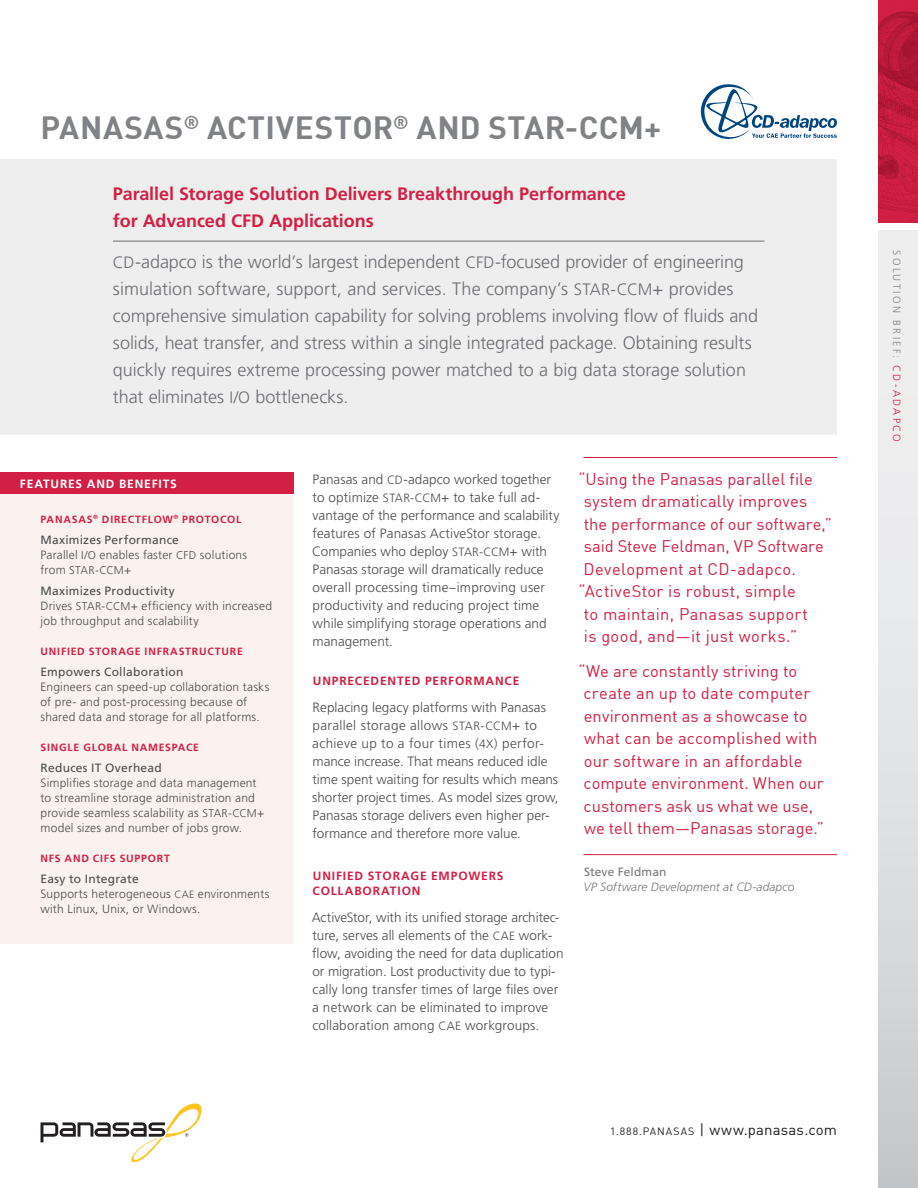
<style>
.page{position:relative;width:918px;height:1188px;background:#fff}
.page>*{position:absolute;margin:0;border:0;box-sizing:border-box;transform-origin:0 0}
.FRONT_Title{font:700 31.5px "DIN";letter-spacing:.02em;color:#808285}
.Intro_Body{font:300 18px/27px "Frutiger";letter-spacing:-.005em;color:#6c6d70}
.Intro_Header{font:700 18px/27px "Frutiger";letter-spacing:-.005em;color:#d12043}
.t1{font:16.5px/22.5px "DIN";letter-spacing:.01em;color:#d12043}
.t2{font:15px "DIN";letter-spacing:.01em;color:#231f20}
.t3{font:300 13.5px/18px "Frutiger";letter-spacing:.005em;color:#4b4c4d}
.Sidebar_body{font:300 12px/15px "Frutiger";letter-spacing:.015em;color:#4b4c4d}
.t4{font:700 12px/15px "Frutiger";letter-spacing:.07em;color:#d12043}
.Sidebar_Headline_2{font:300 12px/15px "Frutiger";letter-spacing:.015em;color:#4b4c4d}
.Author_Job_Title{font:italic 300 12px "Frutiger";letter-spacing:.01em;color:#76787b}
.Sidebar_body-2{font:12px "Frutiger";letter-spacing:.025em;color:#4b4c4d}
.t5{font:700 12px "Frutiger";letter-spacing:.07em;color:#fff}
.Author{font:12px "Frutiger";letter-spacing:.01em;color:#76787b}
.Sidebar_Headline_2-2{font:300 11.25px "Frutiger";letter-spacing:-.005em;color:#4b4c4d}
.Sidebar_body-3{font:700 10.5px "Frutiger";letter-spacing:.075em;color:#d12043}
.Sidebar_Headline_2-3{font:700 10.5px "Frutiger";letter-spacing:.07em;color:#d12043}
.t6{font:300 10.5px "Frutiger";letter-spacing:.225em;color:#808285}
.s1{font-size:16.5px}
.s2{font-weight:400}
.s3{font-size:11.25px}
.s4{font-size:12px}
.s5{font-size:10.5px}
.s6{color:#d12043}
</style>
<div class="page">
<div style="left:879px;top:231px;width:39px;height:957px;background:linear-gradient(to bottom,#f6f6f7,#cccdcf)"></div>
<img style="left:879px;top:0;width:39px;height:222px">
<svg style="left:40px;top:1103px;width:162px;height:59px"></svg>
<hr style="left:584px;top:457px;width:253px;height:1px;background:#d12043">
<hr style="left:584px;top:854px;width:253px;height:1px;background:#d12043">
<div style="left:0;top:159px;width:837px;height:275px;background:#eeeeef"></div>
<hr style="left:113px;top:241px;width:651px;height:1px;background:#6c6d70">
<div style="left:0;top:493px;width:294px;height:451px;background:#fbf2ef"></div>
<div style="left:0;top:472px;width:294px;height:22px;background:#d12043"></div>
<svg style="left:701px;top:84px;width:136px;height:55px"></svg>
<p class="FRONT_Title" style="left:40px;top:107px;width:622px">PANASAS<sup>®</sup> ACTIVESTOR<sup>®</sup> AND STAR-CCM+</p>
<p class="Intro_Header" style="left:113px;top:181px;width:514px">Parallel Storage Solution Delivers Breakthrough Performance for Advanced CFD Applications</p>
<p class="Intro_Body" style="left:113px;top:248px;width:647px"><span class="s1">CD</span>-adapco is the world’s largest independent <span class="s1">CFD</span>-focused provider of engineering simulation software, support, and services. The company’s <span class="s1">STAR-CCM</span>+ provides comprehensive simulation capability for solving problems involving flow of fluids and solids, heat transfer, and stress within a single integrated package. Obtaining results quickly requires extreme processing power matched to a big data storage solution that eliminates <span class="s1">I/O</span> bottlenecks.</p>
<p class="t5" style="left:20px;top:477px;width:159px">FEATURES AND BENEFITS</p>
<p class="Sidebar_Headline_2-3" style="left:40px;top:513px;width:202px">PANASAS<sup>®</sup> DIRECTFLOW<sup>®</sup> PROTOCOL</p>
<p class="Sidebar_Headline_2" style="left:40px;top:532px;width:208px"><span class="s2">Maximizes Performance<br></span>Parallel <span class="s3">I/O</span> enables faster <span class="s3">CFD</span> solutions</p>
<p class="Sidebar_Headline_2-2" style="left:40px;top:564px;width:92px"><span class="s4">from</span> STAR-CCM<span class="s4">+</span></p>
<p class="Sidebar_body-2" style="left:40px;top:584px;width:136px">Maximizes Productivity</p>
<p class="Sidebar_body" style="left:40px;top:598px;width:233px">Drives <span class="s3">STAR-CCM</span>+ efficiency with increased job throughput and scalability</p>
<p class="Sidebar_body-3" style="left:40px;top:645px;width:204px">UNIFIED STORAGE INFRASTRUCTURE</p>
<p class="Sidebar_body" style="left:40px;top:664px;width:230px"><span class="s2">Empowers Collaboration<br></span>Engineers can speed-up collaboration tasks of pre- and post-processing because of shared data and storage for all platforms.</p>
<p class="Sidebar_body-3" style="left:40px;top:741px;width:160px">SINGLE GLOBAL NAMESPACE</p>
<p class="Sidebar_body" style="left:40px;top:760px;width:225px"><span class="s2">Reduces IT Overhead<br></span>Simplifies storage and data management to streamline storage administration and provide seamless scalability as <span class="s3">STAR-CCM</span>+ model sizes and number of jobs grow.</p>
<p class="Sidebar_body-3" style="left:40px;top:852px;width:131px">NFS AND CIFS SUPPORT</p>
<p class="Sidebar_body" style="left:40px;top:871px;width:231px"><span class="s2">Easy to Integrate<br></span>Supports heterogeneous <span class="s5">CAE</span> environments with Linux, Unix, or Windows.</p>
<p class="t3" style="left:312px;top:470px;width:249px">Panasas and <span class="s4">CD</span>-adapco worked together to optimize <span class="s4">STAR-CCM</span>+ to take full ad&shy;vantage of the performance and scalability features of Panasas ActiveStor storage.<br>Companies who deploy <span class="s4">STAR-CCM</span>+ with Panasas storage will dramatically reduce overall processing time–improving user productivity and reducing project time while simplifying storage operations and management.</p>
<p class="t4" style="left:313px;top:673px;width:208px">UNPRECEDENTED PERFORMANCE</p>
<p class="t3" style="left:312px;top:698px;width:248px">Replacing legacy platforms with Panasas parallel storage allows <span class="s4">STAR-CCM</span>+ to achieve up to a four times (<span class="s4">4X</span>) perfor&shy;mance increase. That means reduced idle time spent waiting for results which means shorter project times. As model sizes grow, Panasas storage delivers even higher per&shy;formance and therefore more value.</p>
<p class="t4" style="left:313px;top:868px;width:193px">UNIFIED STORAGE EMPOWERS<br>COLLABORATION</p>
<p class="t3" style="left:312px;top:908px;width:253px">ActiveStor, with its unified storage architec&shy;ture, serves all elements of the <span class="s4">CAE</span> work&shy;flow, avoiding the need for data duplication or migration. Lost productivity due to typi&shy;cally long transfer times of large files over a network can be eliminated to improve collaboration among <span class="s4">CAE</span> workgroups.</p>
<p class="t1" style="left:578px;top:467px;width:236px">“Using the Panasas parallel file</p>
<p class="t1" style="left:584px;top:490px;width:225px">system dramatically improves</p>
<p class="t1" style="left:584px;top:512px;width:250px">the performance of our software,”</p>
<p class="t1" style="left:584px;top:535px;width:242px">said Steve Feldman, VP Software</p>
<p class="t1" style="left:584px;top:557px;width:214px">Development at CD-adapco.</p>
<p class="t1" style="left:578px;top:580px;width:219px">“ActiveStor is robust, simple</p>
<p class="t1" style="left:584px;top:602px;width:226px">to maintain, Panasas support</p>
<p class="t1" style="left:584px;top:625px;width:215px">is good, and—it just works.”</p>
<p class="t1" style="left:584px;top:659px;width:242px;text-indent:-5px">“We are constantly striving to create an up to date computer environment as a showcase to what can be accomplished with our software in an affordable compute environment. When our customers ask us what we use, we tell them—Panasas storage.”</p>
<p class="Author" style="left:584px;top:865px;width:84px">Steve Feldman</p>
<p class="Author_Job_Title" style="left:583px;top:880px;width:212px">VP Software Development at CD-adapco</p>
<p class="t2" style="left:610px;top:1121px;width:228px"><span class="s5">1.888.PANASAS</span> | www.panasas.com</p>
<p class="t6" style="left:903px;top:250px;width:193px;rotate:90deg">SOLUTION BRIEF: <span class="s6">CD-ADAPCO</span></p>
</div>
